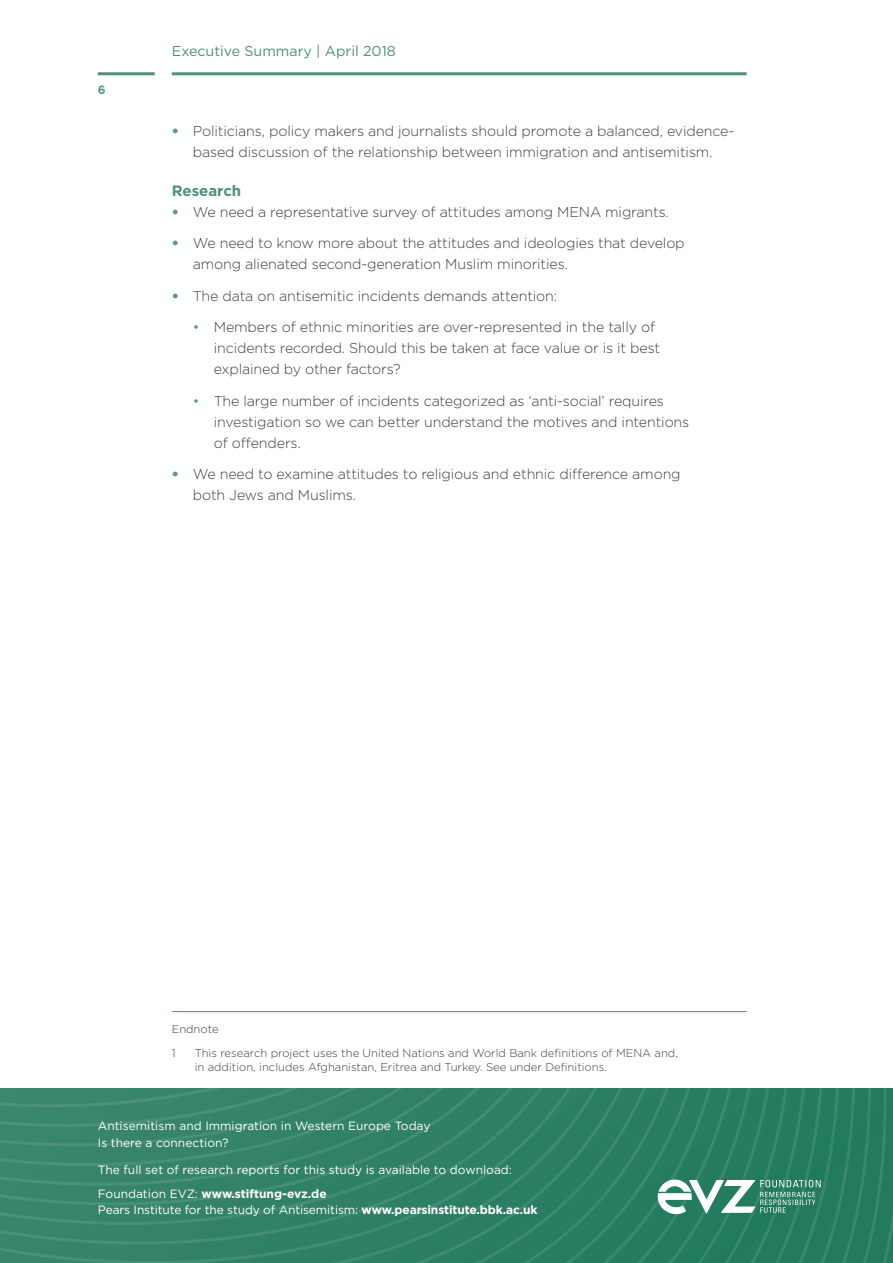
<style>
.page{position:relative;width:893px;height:1263px;background:#fff}
.page>*{position:absolute;margin:0;border:0;box-sizing:border-box;transform-origin:0 0}
.Header_3{font:700 15px "Gotham";color:#4d917a}
.t1{font:300 14.25px/21px "Gotham";letter-spacing:-.01em;color:#3e3e3f}
.t2{font:14.25px "Gotham";color:#4d917a}
.t3{font:12px/16.5px "Gotham";color:#fff}
.t4{font:700 12px "Gotham";color:#5c9985}
.Footnotes{font:300 11.25px/13.5px "Gotham";color:#3e3e3f}
.Footnotes_-_with_l{font:300 11.25px "Gotham";color:#3e3e3f}
.s1{font-weight:900;color:#5c9985}
.s2{color:#5c9985}
.s3{font-weight:700}
</style>
<div class="page">
<hr style="left:172px;top:72px;width:575px;height:3px;background:#4d917a">
<hr style="left:98px;top:72px;width:57px;height:3px;background:#4d917a">
<svg style="left:0;top:1089px;width:893px;height:5px;background:#318168"></svg>
<svg style="left:0;top:1094px;width:893px;height:14px;background:#328268"></svg>
<svg style="left:0;top:1108px;width:893px;height:13px;background:#318168"></svg>
<svg style="left:0;top:1121px;width:893px;height:13px;background:#318168"></svg>
<svg style="left:0;top:1134px;width:893px;height:13px;background:#318168"></svg>
<svg style="left:0;top:1147px;width:893px;height:13px;background:#2f8067"></svg>
<svg style="left:0;top:1160px;width:893px;height:14px;background:#308167"></svg>
<svg style="left:0;top:1174px;width:893px;height:5px;background:#2f8067"></svg>
<svg style="left:0;top:1179px;width:893px;height:84px;background:#34836a"></svg>
<hr style="left:172px;top:1011px;width:575px;height:1px;background:#4d917a">
<p class="t4" style="left:98px;top:82px;width:9px">6</p>
<p class="t2" style="left:172px;top:42px;width:226px">Executive Summary | April 2018</p>
<p class="t1" style="left:172px;top:120px;width:564px;text-align:center"><span class="s1">•</span> Politicians, policy makers and journalists should promote a balanced, evidence&shy;based discussion of the relationship between immigration and antisemitism.</p>
<p class="Header_3" style="left:172px;top:181px;width:71px">Research</p>
<p class="t1" style="left:172px;top:201px;width:499px"><span class="s1">•</span> We need a representative survey of attitudes among MENA migrants.</p>
<p class="t1" style="left:193px;top:233px;width:493px;text-indent:-21px"><span class="s1">•</span> We need to know more about the attitudes and ideologies that develop among alienated second-generation Muslim minorities.</p>
<p class="t1" style="left:172px;top:285px;width:387px"><span class="s1">•</span> The data on antisemitic incidents demands attention:</p>
<p class="t1" style="left:214px;top:317px;width:448px;text-indent:-21px"><span class="s2">•</span> Members of ethnic minorities are over-represented in the tally of incidents recorded. Should this be taken at face value or is it best explained by other factors?</p>
<p class="t1" style="left:214px;top:390px;width:477px;text-indent:-21px"><span class="s2">•</span> The large number of incidents categorized as ‘anti-social’ requires investigation so we can better understand the motives and intentions of offenders.</p>
<p class="t1" style="left:193px;top:464px;width:489px;text-indent:-21px"><span class="s1">•</span> We need to examine attitudes to religious and ethnic difference among both Jews and Muslims.</p>
<p class="Footnotes_-_with_l" style="left:172px;top:1023px;width:48px">Endnote</p>
<p class="Footnotes" style="left:172px;top:1046px;width:5px">1</p>
<p class="Footnotes" style="left:195px;top:1046px;width:485px">This research project uses the United Nations and World Bank definitions of MENA and, in addition, includes Afghanistan, Eritrea and Turkey. See under Definitions.</p>
<p class="t3" style="left:98px;top:1117px;width:334px">Antisemitism and Immigration in Western Europe Today<br>Is there a connection?</p>
<p class="t3" style="left:98px;top:1157px;width:416px;line-height:24px">The full set of research reports for this study is available to download:<br>Foundation EVZ: <span class="s3">www.stiftung-evz.de</span></p>
<p class="t3" style="left:98px;top:1201px;width:441px">Pears Institute for the study of Antisemitism: <span class="s3">www.pearsinstitute.bbk.ac.uk</span></p>
</div>
